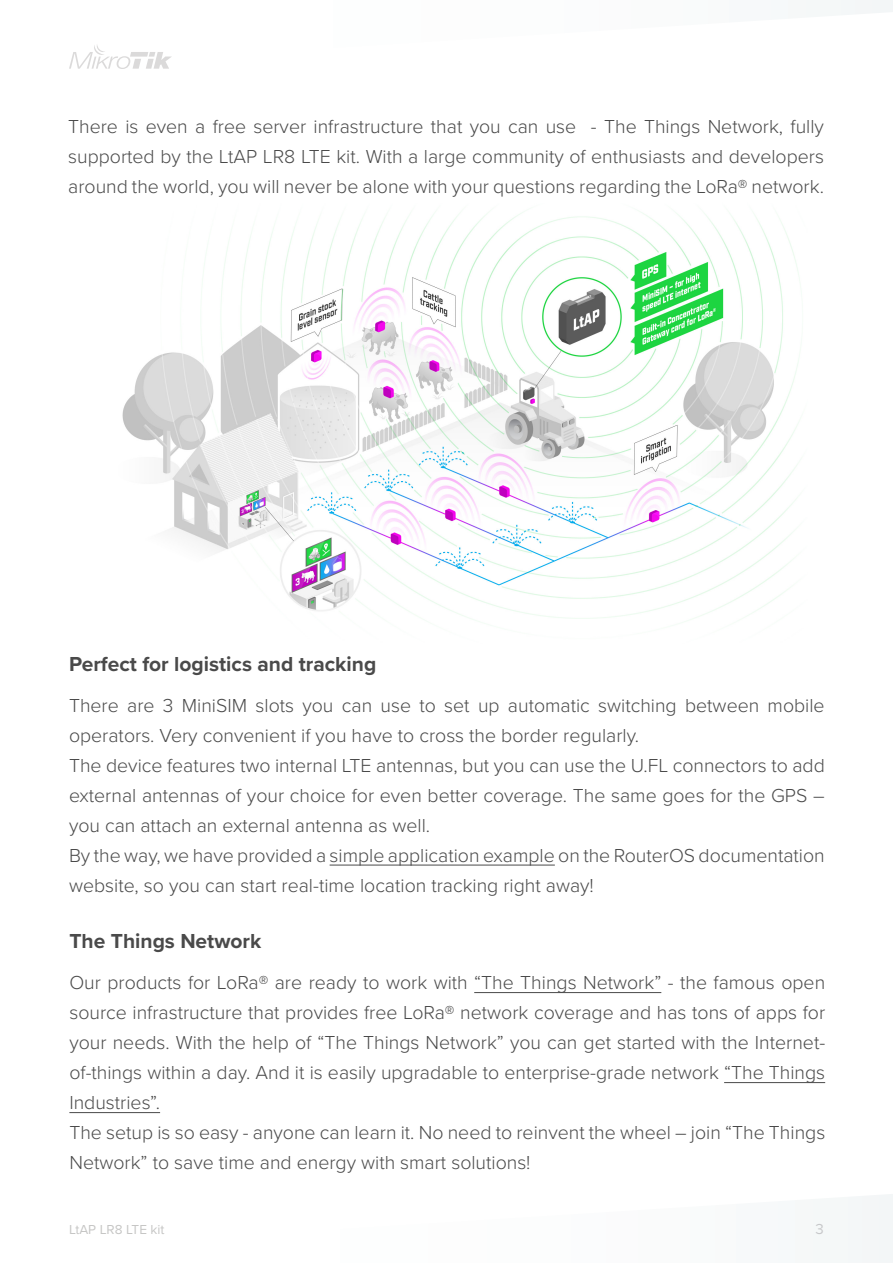
<style>
.page{position:relative;width:893px;height:1263px;background:#fff}
.page>*{position:absolute;margin:0;border:0;box-sizing:border-box;transform-origin:0 0}
.Teksts{font:700 21px "Proxima Nova";color:#4a4a4a}
.Teksts-2{font:300 19.5px/30px "Proxima Nova";color:#4a4a4a;text-align:justify}
.t1{font:15px "Proxima Nova";color:#c7c8ca}
.t2{font:13.5px "Proxima Nova";color:#c6c6c5}
</style>
<div class="page">
<svg style="left:841px;top:0;width:52px;height:15px"></svg>
<div style="left:848px;top:1194px;width:45px;height:69px;background:#f4f6f7"></div>
<svg style="left:69px;top:45px;width:103px;height:24px"></svg>
<img style="left:122px;top:211px;width:680px;height:413px">
<hr style="left:330px;top:865px;width:225px;height:1px;background:#4a4a4a">
<hr style="left:474px;top:992px;width:187px;height:1px;background:#4a4a4a">
<hr style="left:724px;top:1082px;width:101px;height:1px;background:#4a4a4a">
<hr style="left:69px;top:1112px;width:91px;height:1px;background:#4a4a4a">
<p class="Teksts-2" style="left:68px;top:110px;width:757px">There is even a free server infrastructure that you can use - The Things Network, fully supported by the LtAP LR8 LTE kit. With a large community of enthusiasts and developers around the world, you will never be alone with your questions regarding the LoRa® network.</p>
<p class="Teksts" style="left:69px;top:648px;width:309px">Perfect for logistics and tracking</p>
<p class="Teksts-2" style="left:69px;top:689px;width:757px">There are 3 MiniSIM slots you can use to set up automatic switching between mobile operators. Very convenient if you have to cross the border regularly.</p>
<p class="Teksts-2" style="left:69px;top:749px;width:757px">The device features two internal LTE antennas, but you can use the U.FL connectors to add external antennas of your choice for even better coverage. The same goes for the GPS – you can attach an external antenna as well.</p>
<p class="Teksts-2" style="left:69px;top:839px;width:757px">By the way, we have provided a simple application example on the RouterOS documentation website, so you can start real-time location tracking right away!</p>
<p class="Teksts" style="left:69px;top:925px;width:193px">The Things Network</p>
<p class="Teksts-2" style="left:69px;top:967px;width:757px">Our products for LoRa® are ready to work with “The Things Network” - the famous open source infrastructure that provides free LoRa® network coverage and has tons of apps for your needs. With the help of “The Things Network” you can get started with the Internet&shy;of-things within a day. And it is easily upgradable to enterprise-grade network “The Things Industries”.</p>
<p class="Teksts-2" style="left:69px;top:1117px;width:757px">The setup is so easy - anyone can learn it. No need to reinvent the wheel – join “The Things<br>Network” to save time and energy with smart solutions!</p>
<p class="t2" style="left:69px;top:1219px;width:97px">LtAP LR8 LTE kit</p>
<p class="t1" style="left:816px;top:1218px;width:10px">3</p>
</div>
